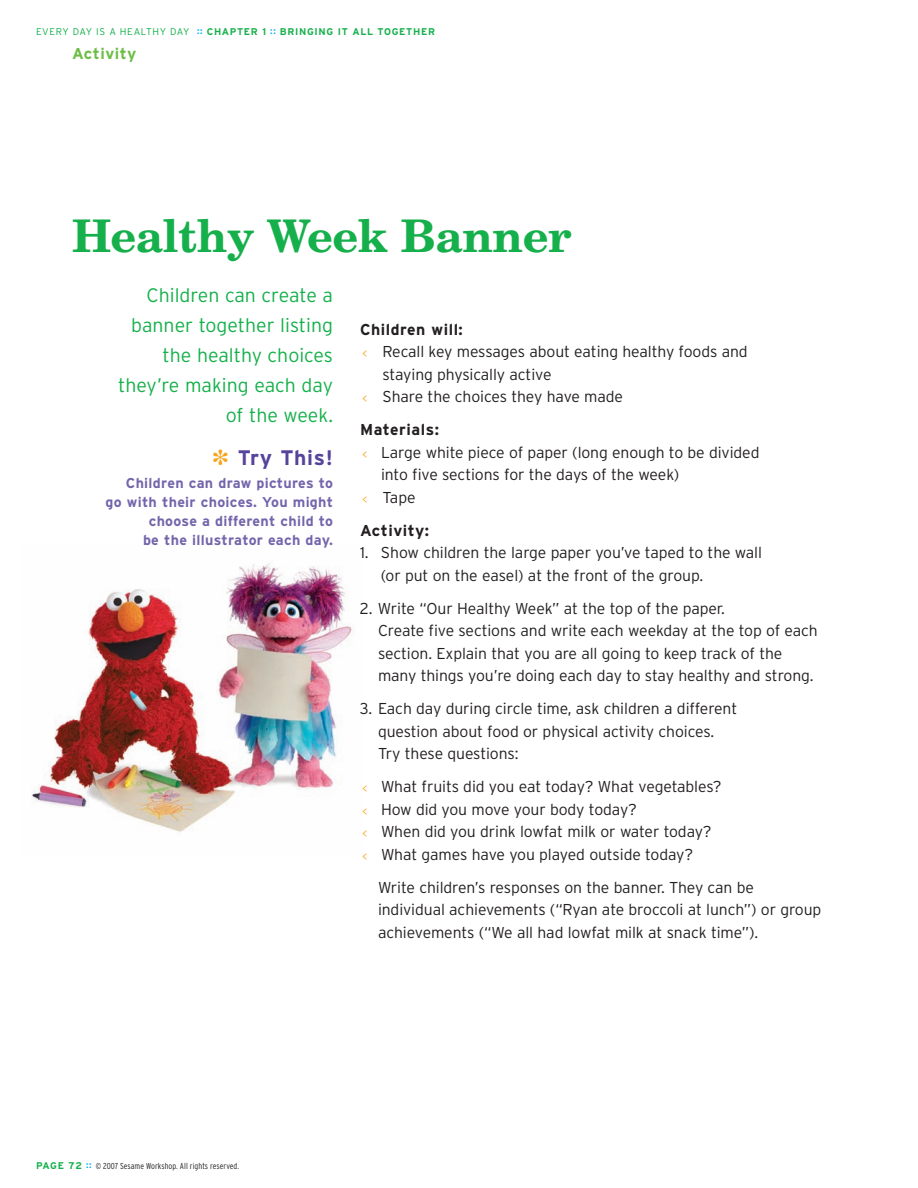
<style>
.page{position:relative;width:918px;height:1188px;background:#fff}
.page>*{position:absolute;margin:0;border:0;box-sizing:border-box;transform-origin:0 0}
.t1{font:700 45px "New Century Schlbk";letter-spacing:-.01em;color:#15b04b}
.t2{font:700 21px "Interstate";letter-spacing:.035em;color:#56439b}
.t3{font:300 19.5px/30px "Interstate";color:#15b04b;text-align:right}
.t4{font:300 15.75px/22.5px "Interstate";letter-spacing:-.005em;color:#231f20}
.t5{font:700 15.75px "Interstate";letter-spacing:.035em;color:#231f20}
.t6{font:700 15.75px "Interstate";letter-spacing:.035em;color:#6cbd45}
.t7{font:700 14.25px/18.8px "Interstate";letter-spacing:.02em;color:#7465ac;text-align:right}
.t8{font:700 9.75px "Interstate";letter-spacing:.07em;color:#15b04b}
.t9{font:300 condensed 8.7px "Interstate";letter-spacing:.005em;color:#231f20}
.s1{font-weight:300}
.s2{font-size:9px;color:#00b1ef}
.s3{font-family:"New Century Schlbk";font-size:36px;color:#f9a31b}
.s4{font-family:"Courier";font-weight:400;font-size:15.3px;color:#f9a31b}
.s5{font-weight:700;font-stretch:normal;font-size:9.75px;color:#15b04b}
.s6{font-weight:700;font-stretch:normal;font-size:9px;color:#00b1ef}
</style>
<div class="page">
<img style="left:31px;top:563px;width:323px;height:269px">
<p class="t8" style="left:36px;top:26px;width:400px"><span class="s1">EVERY DAY IS A HEALTHY DAY</span> <span class="s2">::</span> CHAPTER 1 <span class="s2">::</span> BRINGING IT ALL TOGETHER</p>
<p class="t6" style="left:72px;top:45px;width:66px">Activity</p>
<h1 class="t1" style="left:72px;top:220px;width:501px">Healthy Week Banner</h1>
<p class="t3" style="left:118px;top:280px;width:216px">Children can create a banner together listing the healthy choices they’re making each day of the week.</p>
<h2 class="t2" style="left:212px;top:446px;width:123px"><span class="s3">*</span> Try This!</h2>
<p class="t7" style="left:106px;top:474px;width:229px">Children can draw pictures to<br>go with their choices. You might choose a different child to<br>be the illustrator each day.</p>
<p class="t5" style="left:360px;top:320px;width:104px">Children will:</p>
<p class="t4" style="left:360px;top:340px;width:389px"><span class="s4">‹</span> Recall key messages about eating healthy foods and</p>
<p class="t4" style="left:382px;top:363px;width:171px">staying physically active</p>
<p class="t4" style="left:360px;top:385px;width:265px"><span class="s4">‹</span> Share the choices they have made</p>
<p class="t5" style="left:360px;top:420px;width:80px">Materials:</p>
<p class="t4" style="left:360px;top:441px;width:401px"><span class="s4">‹</span> Large white piece of paper (long enough to be divided</p>
<p class="t4" style="left:381px;top:463px;width:300px">into five sections for the days of the week)</p>
<p class="t4" style="left:360px;top:486px;width:57px"><span class="s4">‹</span> Tape</p>
<p class="t5" style="left:360px;top:521px;width:71px">Activity:</p>
<p class="t4" style="left:381px;top:541px;width:382px;text-indent:-21px">1. Show children the large paper you’ve taped to the wall (or put on the easel) at the front of the group.</p>
<p class="t4" style="left:378px;top:597px;width:441px;text-indent:-18px">2. Write “Our Healthy Week” at the top of the paper.<br>Create five sections and write each weekday at the top of each section. Explain that you are all going to keep track of the many things you’re doing each day to stay healthy and strong.</p>
<p class="t4" style="left:378px;top:697px;width:361px;text-indent:-18px">3. Each day during circle time, ask children a different question about food or physical activity choices.<br>Try these questions:</p>
<p class="t4" style="left:360px;top:775px;width:363px"><span class="s4">‹</span> What fruits did you eat today? What vegetables? <span class="s4">‹</span> How did you move your body today?<br><span class="s4">‹</span> When did you drink lowfat milk or water today? <span class="s4">‹</span> What games have you played outside today?</p>
<p class="t4" style="left:378px;top:876px;width:445px">Write children’s responses on the banner. They can be individual achievements (“Ryan ate broccoli at lunch”) or group achievements (“We all had lowfat milk at snack time”).</p>
<p class="t9" style="left:36px;top:1161px;width:205px"><span class="s5">PAGE 72</span> <span class="s6">::</span> © 2007 Sesame Workshop. All rights reserved.</p>
</div>
